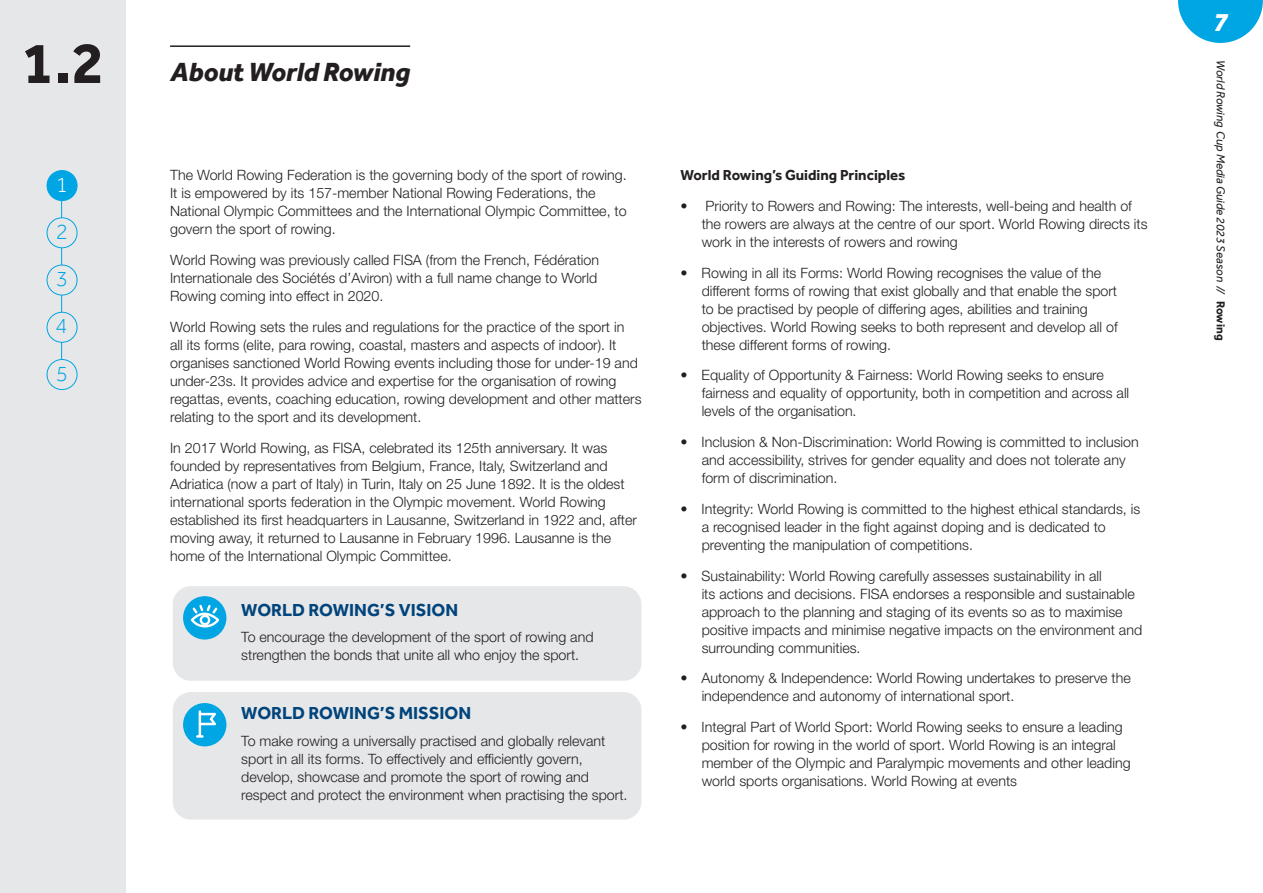
<style>
.page{position:relative;width:1263px;height:893px;background:#fff}
.page>*{position:absolute;margin:0;border:0;box-sizing:border-box;transform-origin:0 0}
.Cover_page{font:700 60px "Effra";color:#231f20}
.subheading_w__rule{font:italic 800 27px "Effra";color:#231f20}
.t1{font:italic 800 27px "Effra";color:#fff}
.big_number{font:300 22.35px "Effra";color:#00a5e3}
.big_number-2{font:300 22.35px "Effra";color:#fff}
.Smaller_heading2{font:700 18px "Effra";color:#00447b}
.smaller_heading_for{font:700 15px "Effra";color:#231f20}
.body_copy{font:300 14.25px/18px "Helvetica Neue LT Std";color:#231f20}
.Body_copy{font:italic 12px "Effra";color:#231f20}
.s1{font-weight:700;font-style:normal}
</style>
<div class="page">
<svg style="left:1178px;top:0;width:85px;height:43px"></svg>
<div style="left:0;top:0;width:125px;height:893px;background:#e6e7e9"></div>
<div style="left:173px;top:692px;width:468px;height:128px;background:#e6e7e9;border-radius:18px"></div>
<div style="left:183px;top:703px;width:43px;height:43px;background:#00a5e3;border-radius:50%"></div>
<div style="left:173px;top:586px;width:468px;height:95px;background:#e6e7e9;border-radius:18px"></div>
<div style="left:183px;top:596px;width:43px;height:43px;background:#00a5e3;border-radius:50%"></div>
<hr style="left:170px;top:45px;width:240px;height:2px;background:#231f20">
<svg style="left:191px;top:605px;width:28px;height:22px"></svg>
<svg style="left:196px;top:710px;width:20px;height:28px"></svg>
<hr style="left:61px;top:175px;width:1px;height:203px;background:#00a5e3">
<div style="left:47px;top:171px;width:30px;height:30px;background:#00a5e3;border-radius:50%"></div>
<div style="left:47px;top:170px;width:31px;height:31px;border:1px solid #00a5e3;border-radius:50%"></div>
<div style="left:47px;top:218px;width:30px;height:30px;background:#e6e7e9;border-radius:50%"></div>
<div style="left:47px;top:217px;width:31px;height:31px;border:1px solid #00a5e3;border-radius:50%"></div>
<div style="left:47px;top:265px;width:30px;height:30px;background:#e6e7e9;border-radius:50%"></div>
<div style="left:47px;top:265px;width:31px;height:30px;border:1px solid #00a5e3;border-radius:50%"></div>
<div style="left:47px;top:312px;width:30px;height:30px;background:#e6e7e9;border-radius:50%"></div>
<div style="left:47px;top:312px;width:31px;height:31px;border:1px solid #00a5e3;border-radius:50%"></div>
<div style="left:47px;top:359px;width:30px;height:31px;background:#e6e7e9;border-radius:50%"></div>
<div style="left:47px;top:359px;width:31px;height:31px;border:1px solid #00a5e3;border-radius:50%"></div>
<p class="Cover_page" style="left:22px;top:26px;width:84px">1.2</p>
<p class="big_number-2" style="left:56px;top:171px;width:14px">1</p>
<p class="big_number" style="left:56px;top:218px;width:14px">2</p>
<p class="big_number" style="left:56px;top:266px;width:14px">3</p>
<p class="big_number" style="left:55px;top:313px;width:14px">4</p>
<p class="big_number" style="left:56px;top:360px;width:14px">5</p>
<p class="subheading_w__rule" style="left:170px;top:56px;width:242px">About World Rowing</p>
<p class="body_copy" style="left:170px;top:166px;width:458px">The World Rowing Federation is the governing body of the sport of rowing.<br>It is empowered by its 157-member National Rowing Federations, the National Olympic Committees and the International Olympic Committee, to govern the sport of rowing.</p>
<p class="body_copy" style="left:170px;top:251px;width:430px">World Rowing was previously called FISA (from the French, Fédération<br>Internationale des Sociétés d’Aviron) with a full name change to World<br>Rowing coming into effect in 2020.</p>
<p class="body_copy" style="left:170px;top:317px;width:473px">World Rowing sets the rules and regulations for the practice of the sport in<br>all its forms (elite, para rowing, coastal, masters and aspects of indoor). It organises sanctioned World Rowing events including those for under-19 and under-23s. It provides advice and expertise for the organisation of rowing regattas, events, coaching education, rowing development and other matters relating to the sport and its development.</p>
<p class="body_copy" style="left:170px;top:438px;width:468px">In 2017 World Rowing, as FISA, celebrated its 125th anniversary. It was founded by representatives from Belgium, France, Italy, Switzerland and Adriatica (now a part of Italy) in Turin, Italy on 25 June 1892. It is the oldest international sports federation in the Olympic movement. World Rowing established its first headquarters in Lausanne, Switzerland in 1922 and, after moving away, it returned to Lausanne in February 1996. Lausanne is the home of the International Olympic Committee.</p>
<p class="Smaller_heading2" style="left:241px;top:599px;width:218px">WORLD ROWING’S VISION</p>
<p class="body_copy" style="left:241px;top:628px;width:354px">To encourage the development of the sport of rowing and strengthen the bonds that unite all who enjoy the sport.</p>
<p class="Smaller_heading2" style="left:241px;top:702px;width:231px">WORLD ROWING’S MISSION</p>
<p class="body_copy" style="left:241px;top:731px;width:388px">To make rowing a universally practised and globally relevant sport in all its forms. To effectively and efficiently govern, develop, showcase and promote the sport of rowing and respect and protect the environment when practising the sport.</p>
<p class="smaller_heading_for" style="left:680px;top:166px;width:227px">World Rowing’s Guiding Principles</p>
<p class="body_copy" style="left:702px;top:196px;width:447px;text-indent:-21px">• Priority to Rowers and Rowing: The interests, well-being and health of the rowers are always at the centre of our sport. World Rowing directs its work in the interests of rowers and rowing</p>
<p class="body_copy" style="left:702px;top:263px;width:418px;text-indent:-21px">• Rowing in all its Forms: World Rowing recognises the value of the different forms of rowing that exist globally and that enable the sport to be practised by people of differing ages, abilities and training objectives. World Rowing seeks to both represent and develop all of these different forms of rowing.</p>
<p class="body_copy" style="left:702px;top:366px;width:429px;text-indent:-21px">• Equality of Opportunity &amp; Fairness: World Rowing seeks to ensure fairness and equality of opportunity, both in competition and across all levels of the organisation.</p>
<p class="body_copy" style="left:702px;top:433px;width:439px;text-indent:-21px">• Inclusion &amp; Non-Discrimination: World Rowing is committed to inclusion and accessibility, strives for gender equality and does not tolerate any form of discrimination.</p>
<p class="body_copy" style="left:702px;top:499px;width:440px;text-indent:-21px">• Integrity: World Rowing is committed to the highest ethical standards, is a recognised leader in the fight against doping and is dedicated to preventing the manipulation of competitions.</p>
<p class="body_copy" style="left:702px;top:566px;width:442px;text-indent:-21px">• Sustainability: World Rowing carefully assesses sustainability in all<br>its actions and decisions. FISA endorses a responsible and sustainable approach to the planning and staging of its events so as to maximise positive impacts and minimise negative impacts on the environment and surrounding communities.</p>
<p class="body_copy" style="left:702px;top:669px;width:431px;text-indent:-21px">• Autonomy &amp; Independence: World Rowing undertakes to preserve the independence and autonomy of international sport.</p>
<p class="body_copy" style="left:702px;top:718px;width:430px;text-indent:-21px">• Integral Part of World Sport: World Rowing seeks to ensure a leading position for rowing in the world of sport. World Rowing is an integral member of the Olympic and Paralympic movements and other leading world sports organisations. World Rowing at events</p>
<h2 class="t1" style="left:1213px;top:6px;width:17px">7</h2>
<p class="Body_copy" style="left:1228px;top:60px;width:282px;rotate:90deg">World Rowing Cup Media Guide 2023 Season // <span class="s1">Rowing</span></p>
</div>
